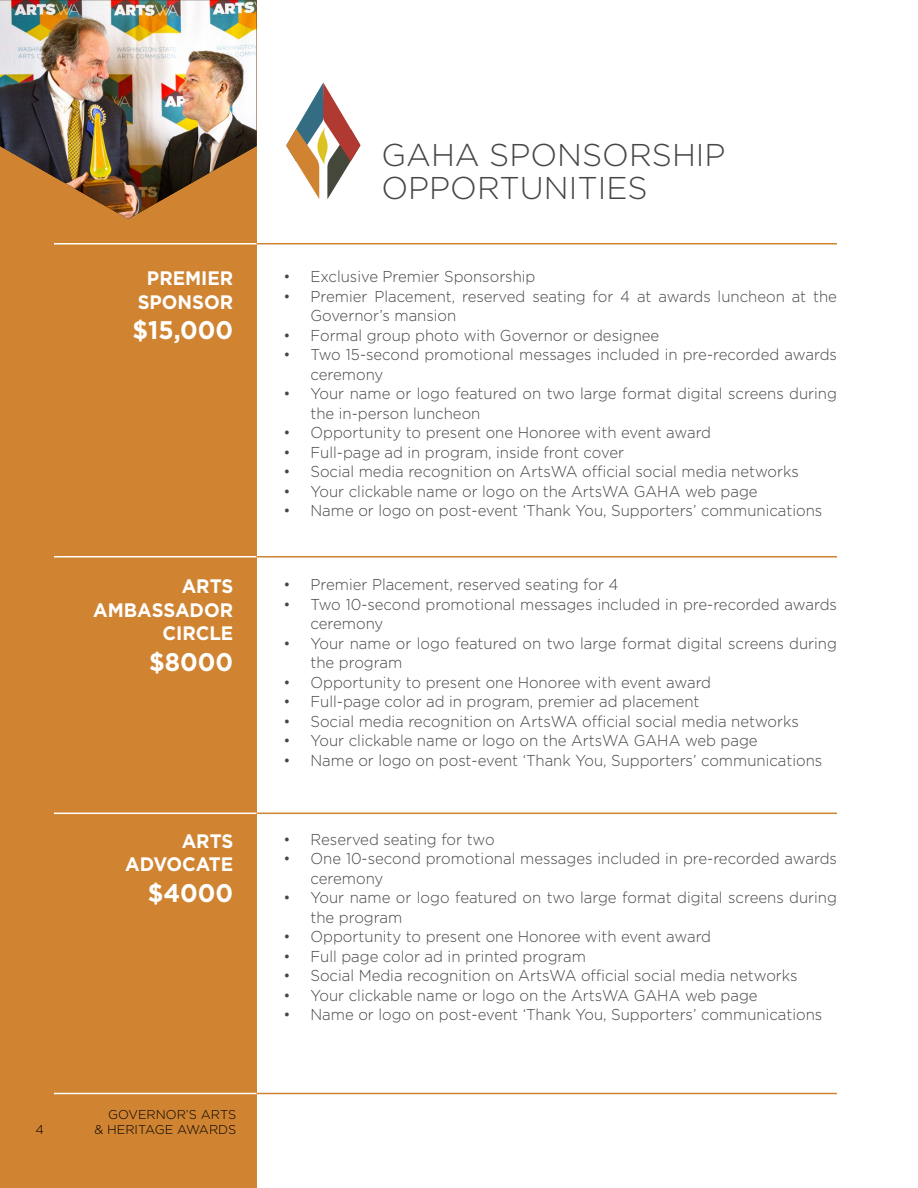
<style>
.page{position:relative;width:918px;height:1188px;background:#fff}
.page>*{position:absolute;margin:0;border:0;box-sizing:border-box;transform-origin:0 0}
.Text{font:300 31.5px/33px "Gotham";color:#464547}
.Text-2{font:700 25.5px "Gotham";color:#fff;scale:.95 1}
.Text-3{font:700 19.5px/23.4px "Gotham";color:#fff;text-align:right;scale:.95 1}
.t1{font:300 15.75px/19.5px "Gotham";color:#464547;scale:.95 1}
.t2{font:300 12.75px/15.3px "Gotham";color:#000;text-align:right}
</style>
<div class="page">
<div style="left:0;top:0;width:256px;height:1188px;background:#d08432"></div>
<hr style="left:254px;top:1093px;width:583px;height:1px;background:#d08432">
<hr style="left:54px;top:1093px;width:202px;height:1px;background:#fff">
<svg style="left:286px;top:82px;width:74px;height:117px"></svg>
<img style="left:0;top:0;width:256px;height:219px">
<hr style="left:256px;top:243px;width:581px;height:1px;background:#d08432">
<hr style="left:54px;top:243px;width:202px;height:1px;background:#fff">
<hr style="left:256px;top:556px;width:581px;height:2px;background:#d08432">
<hr style="left:54px;top:556px;width:202px;height:2px;background:#fff">
<hr style="left:256px;top:813px;width:581px;height:1px;background:#d08432">
<hr style="left:54px;top:813px;width:202px;height:1px;background:#fff">
<p class="t2" style="left:36px;top:1121px;width:10px">4</p>
<p class="Text" style="left:381px;top:138px;width:346px">GAHA SPONSORSHIP<br>OPPORTUNITIES</p>
<p class="Text-3" style="left:147px;top:267px;width:92px">PREMIER</p>
<p class="Text-3" style="left:138px;top:290px;width:102px">SPONSOR</p>
<p class="Text-2" style="left:133px;top:313px;width:107px">$15,000</p>
<p class="t1" style="left:284px;top:267px;width:267px">• Exclusive Premier Sponsorship</p>
<p class="t1" style="left:310px;top:286px;width:556px;text-indent:-27px">• Premier Placement, reserved seating for 4 at awards luncheon at the<br>Governor’s mansion</p>
<p class="t1" style="left:284px;top:325px;width:397px">• Formal group photo with Governor or designee</p>
<p class="t1" style="left:310px;top:345px;width:556px;text-indent:-27px">• Two 15-second promotional messages included in pre-recorded awards ceremony</p>
<p class="t1" style="left:310px;top:384px;width:556px;text-indent:-27px">• Your name or logo featured on two large format digital screens during the in-person luncheon</p>
<p class="t1" style="left:284px;top:423px;width:452px">• Opportunity to present one Honoree with event award</p>
<p class="t1" style="left:284px;top:442px;width:360px">• Full-page ad in program, inside front cover</p>
<p class="t1" style="left:284px;top:462px;width:544px">• Social media recognition on ArtsWA official social media networks</p>
<p class="t1" style="left:284px;top:481px;width:501px">• Your clickable name or logo on the ArtsWA GAHA web page</p>
<p class="t1" style="left:284px;top:501px;width:569px">• Name or logo on post-event ‘Thank You, Supporters’ communications</p>
<p class="Text-3" style="left:93px;top:574px;width:149px">ARTS<br>AMBASSADOR<br>CIRCLE</p>
<p class="Text-2" style="left:149px;top:645px;width:90px">$8000</p>
<p class="t1" style="left:284px;top:574px;width:354px">• Premier Placement, reserved seating for 4</p>
<p class="t1" style="left:310px;top:594px;width:556px;text-indent:-27px">• Two 10-second promotional messages included in pre-recorded awards ceremony</p>
<p class="t1" style="left:310px;top:633px;width:556px;text-indent:-27px">• Your name or logo featured on two large format digital screens during the program</p>
<p class="t1" style="left:284px;top:672px;width:452px">• Opportunity to present one Honoree with event award</p>
<p class="t1" style="left:284px;top:691px;width:440px">• Full-page color ad in program, premier ad placement</p>
<p class="t1" style="left:284px;top:711px;width:544px">• Social media recognition on ArtsWA official social media networks</p>
<p class="t1" style="left:284px;top:730px;width:501px">• Your clickable name or logo on the ArtsWA GAHA web page</p>
<p class="t1" style="left:284px;top:750px;width:569px">• Name or logo on post-event ‘Thank You, Supporters’ communications</p>
<p class="Text-3" style="left:182px;top:829px;width:56px">ARTS</p>
<p class="Text-3" style="left:125px;top:853px;width:115px">ADVOCATE</p>
<p class="Text-2" style="left:148px;top:876px;width:91px">$4000</p>
<p class="t1" style="left:284px;top:829px;width:224px">• Reserved seating for two</p>
<p class="t1" style="left:310px;top:849px;width:556px;text-indent:-27px">• One 10-second promotional messages included in pre-recorded awards ceremony</p>
<p class="t1" style="left:310px;top:888px;width:556px;text-indent:-27px">• Your name or logo featured on two large format digital screens during the program</p>
<p class="t1" style="left:284px;top:927px;width:452px">• Opportunity to present one Honoree with event award</p>
<p class="t1" style="left:284px;top:946px;width:320px">• Full page color ad in printed program</p>
<p class="t1" style="left:284px;top:966px;width:543px">• Social Media recognition on ArtsWA official social media networks</p>
<p class="t1" style="left:284px;top:985px;width:501px">• Your clickable name or logo on the ArtsWA GAHA web page</p>
<p class="t1" style="left:284px;top:1005px;width:569px">• Name or logo on post-event ‘Thank You, Supporters’ communications</p>
<p class="t2" style="left:94px;top:1106px;width:143px">GOVERNOR’S ARTS<br>&amp; HERITAGE AWARDS</p>
</div>
